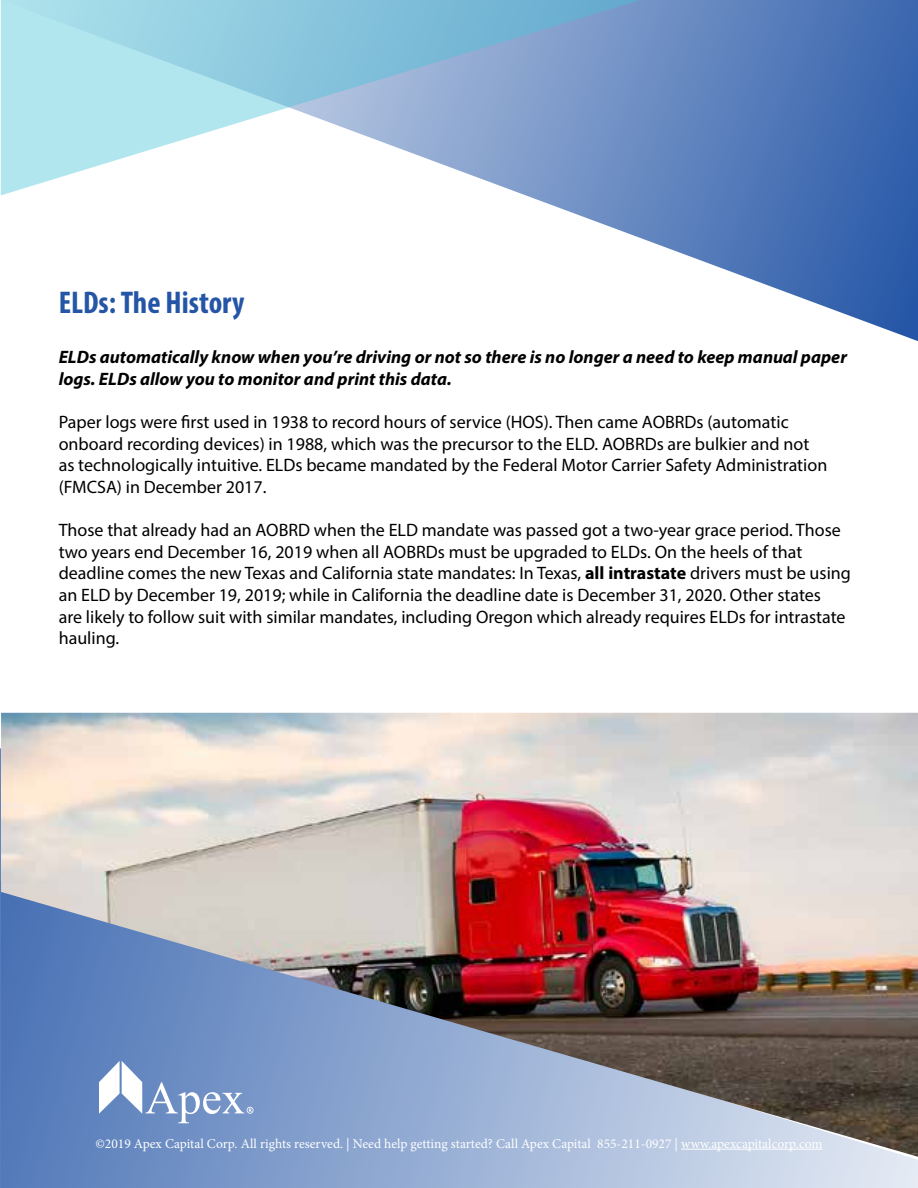
<style>
.page{position:relative;width:918px;height:1188px;background:#fff}
.page>*{position:absolute;margin:0;border:0;box-sizing:border-box;transform-origin:0 0}
.t1{font:700 condensed 31.5px "Myriad Pro";color:#2455a6}
.t2{font:18px/21.6px "Myriad Pro";color:#000}
.t3{font:italic 700 18px/21.6px "Myriad Pro";color:#000}
.t4{font:13.5px "Minion Pro";color:#fff}
.s1{font-weight:700}
</style>
<div class="page">
<svg style="left:1px;top:1157px;width:917px;height:31px;background:#9bb1d6"></svg>
<svg style="left:1px;top:0;width:917px;height:341px"></svg>
<svg style="left:0;top:0;width:1px;height:195px"></svg>
<hr style="left:0;top:748px;width:1px;height:440px;background:#5a7cba">
<svg style="left:1px;top:0;width:642px;height:195px"></svg>
<img style="left:1px;top:713px;width:917px;height:444px">
<h1 class="t1" style="left:59px;top:283px;width:187px">ELDs: The History</h1>
<p class="t3" style="left:59px;top:346px;width:790px">ELDs automatically know when you’re driving or not so there is no longer a need to keep manual paper logs. ELDs allow you to monitor and print this data.</p>
<p class="t2" style="left:59px;top:411px;width:770px">Paper logs were first used in 1938 to record hours of service (HOS). Then came AOBRDs (automatic onboard recording devices) in 1988, which was the precursor to the ELD. AOBRDs are bulkier and not as technologically intuitive. ELDs became mandated by the Federal Motor Carrier Safety Administration (FMCSA) in December 2017.</p>
<p class="t2" style="left:59px;top:519px;width:794px">Those that already had an AOBRD when the ELD mandate was passed got a two-year grace period. Those two years end December 16, 2019 when all AOBRDs must be upgraded to ELDs. On the heels of that deadline comes the new Texas and California state mandates: In Texas, <span class="s1">all intrastate</span> drivers must be using an ELD by December 19, 2019; while in California the deadline date is December 31, 2020. Other states<br>are likely to follow suit with similar mandates, including Oregon which already requires ELDs for intrastate hauling.</p>
<p class="t4" style="left:95px;top:1134px;width:729px">©2019 Apex Capital Corp. All rights reserved. | Need help getting started? Call Apex Capital 855-211-0927 | www.apexcapitalcorp.com</p>
</div>
